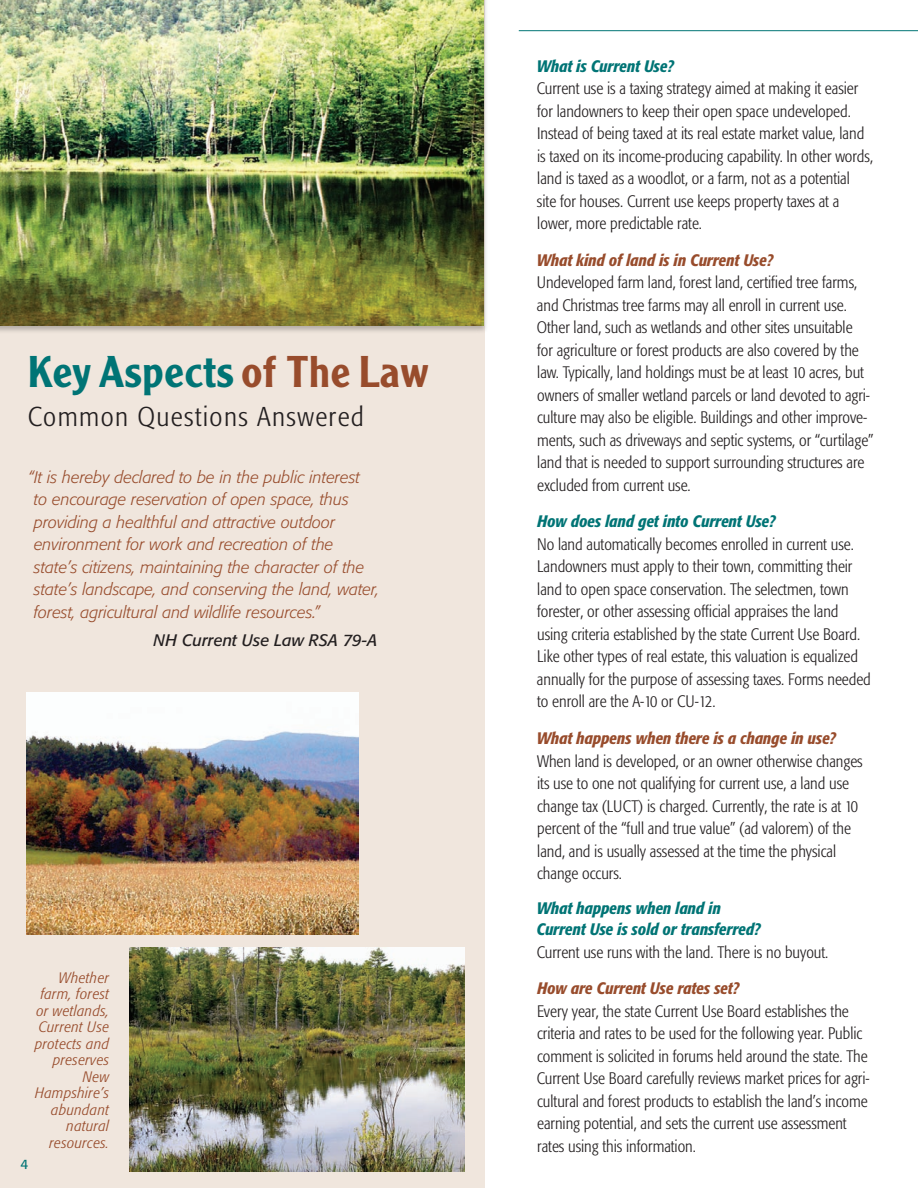
<style>
.page{position:relative;width:918px;height:1188px;background:#fff}
.page>*{position:absolute;margin:0;border:0;box-sizing:border-box;transform-origin:0 0}
.t1{font:500 43.5px "Clearface Gothic LH";letter-spacing:.02em;color:#007475}
.t2{font:300 condensed 27px "Formata";letter-spacing:.05em;color:#231f20;scale:1.05 1}
.t3{font:300 condensed 16.5px/22.5px "Formata";color:#231f20}
.t4{font:italic 300 16.5px/22.5px "Formata";color:#984c2c}
.t5{font:italic 500 condensed 16.5px/21px "Formata";color:#007475}
.t6{font:italic 500 condensed 16.5px "Formata";color:#984c2c}
.t7{font:italic 16.5px "Formata";color:#231f20}
.t8{font:italic 300 condensed 15px/16.5px "Formata";letter-spacing:.02em;color:#984c2c;text-align:right;scale:1.08 1}
.t9{font:13.5px "Formata";color:#007475}
.s1{color:#984c2c}
</style>
<div class="page">
<div style="left:0;top:0;width:485px;height:1188px;background:#f0e6dd"></div>
<img style="left:27px;top:693px;width:332px;height:241px">
<img style="left:130px;top:948px;width:335px;height:223px">
<div style="left:0;top:0;width:489px;height:335px;background:#231f20;opacity:.29"></div>
<img style="left:0;top:0;width:484px;height:326px">
<hr style="left:519px;top:30px;width:399px;height:1px;background:#007475">
<h1 class="t1" style="left:28px;top:345px;width:402px">Key Aspects <span class="s1">of The Law</span></h1>
<h2 class="t2" style="left:28px;top:401px;width:322px">Common Questions Answered</h2>
<p class="t4" style="left:34px;top:466px;width:347px;text-indent:-6px">“It is hereby declared to be in the public interest<br>to encourage reservation of open space, thus providing a healthful and attractive outdoor environment for work and recreation of the state’s citizens, maintaining the character of the state’s landscape, and conserving the land, water, forest, agricultural and wildlife resources.”</p>
<p class="t7" style="left:154px;top:630px;width:225px">NH Current Use Law RSA 79-A</p>
<p class="t8" style="left:35px;top:970px;width:70px">Whether farm, forest or wetlands,<br>Current Use protects and preserves<br>New<br>Hampshire’s abundant natural resources.</p>
<p class="t9" style="left:21px;top:1156px;width:9px">4</p>
<p class="t5" style="left:536px;top:56px;width:139px">What is Current Use?</p>
<p class="t3" style="left:537px;top:78px;width:338px">Current use is a taxing strategy aimed at making it easier for landowners to keep their open space undeveloped.<br>Instead of being taxed at its real estate market value, land is taxed on its income-producing capability. In other words, land is taxed as a woodlot, or a farm, not as a potential<br>site for houses. Current use keeps property taxes at a lower, more predictable rate.</p>
<p class="t6" style="left:536px;top:250px;width:238px">What kind of land is in Current Use?</p>
<p class="t3" style="left:537px;top:272px;width:338px">Undeveloped farm land, forest land, certified tree farms, and Christmas tree farms may all enroll in current use.<br>Other land, such as wetlands and other sites unsuitable<br>for agriculture or forest products are also covered by the law. Typically, land holdings must be at least 10 acres, but owners of smaller wetland parcels or land devoted to agri&shy;culture may also be eligible. Buildings and other improve&shy;ments, such as driveways and septic systems, or “curtilage” land that is needed to support surrounding structures are excluded from current use.</p>
<p class="t5" style="left:537px;top:511px;width:240px">How does land get into Current Use?</p>
<p class="t3" style="left:537px;top:533px;width:335px">No land automatically becomes enrolled in current use.<br>Landowners must apply to their town, committing their land to open space conservation. The selectmen, town forester, or other assessing official appraises the land using criteria established by the state Current Use Board.<br>Like other types of real estate, this valuation is equalized annually for the purpose of assessing taxes. Forms needed to enroll are the A-10 or CU-12.</p>
<p class="t6" style="left:536px;top:728px;width:301px">What happens when there is a change in use?</p>
<p class="t3" style="left:537px;top:750px;width:327px">When land is developed, or an owner otherwise changes its use to one not qualifying for current use, a land use change tax (LUCT) is charged. Currently, the rate is at 10 percent of the “full and true value” (ad valorem) of the land, and is usually assessed at the time the physical change occurs.</p>
<p class="t5" style="left:536px;top:898px;width:225px">What happens when land in<br>Current Use is sold or transferred?</p>
<p class="t3" style="left:537px;top:941px;width:293px">Current use runs with the land. There is no buyout.</p>
<p class="t6" style="left:537px;top:978px;width:203px">How are Current Use rates set?</p>
<p class="t3" style="left:537px;top:1000px;width:334px">Every year, the state Current Use Board establishes the criteria and rates to be used for the following year. Public comment is solicited in forums held around the state. The Current Use Board carefully reviews market prices for agri&shy;cultural and forest products to establish the land’s income earning potential, and sets the current use assessment rates using this information.</p>
</div>
